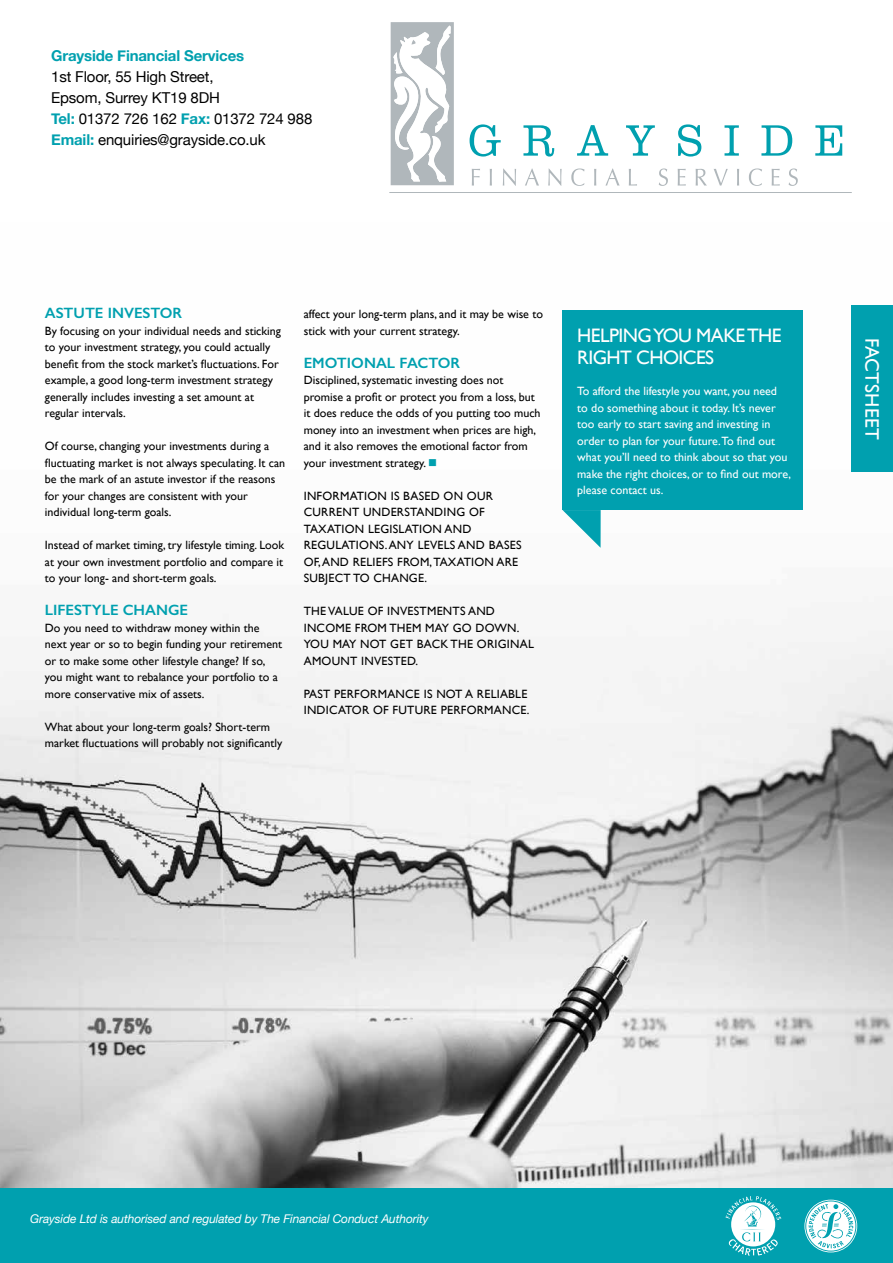
<style>
.page{position:relative;width:893px;height:1263px;background:#fff}
.page>*{position:absolute;margin:0;border:0;box-sizing:border-box;transform-origin:0 0}
.t1{font:19.5px/22.5px "Gill Sans";letter-spacing:-.03em;color:#fff}
.t2{font:19.5px "Gill Sans";letter-spacing:.01em;color:#fff}
.t3{font:15px/21px "Helvetica Neue";letter-spacing:-.01em;color:#000}
.t4{font:600 15px "Gill Sans";color:#00a0af}
.t5{font:700 15px "Helvetica Neue";letter-spacing:-.01em;color:#00a0af}
.t6{font:12px/16.5px "Gill Sans";color:#000}
.t7{font:12px/16.5px "Gill Sans";letter-spacing:.02em;color:#000}
.t8{font:12px/16.5px "Gill Sans";color:#fff}
.t9{font:italic 12px "Helvetica Neue";letter-spacing:-.01em;color:#fff}
.s1{font-weight:700;color:#00a0af}
.s2{color:#00a0af}
</style>
<div class="page">
<img style="left:0;top:310px;width:893px;height:882px">
<svg style="left:563px;top:510px;width:38px;height:38px"></svg>
<div style="left:563px;top:310px;width:240px;height:200px;background:#00a0af"></div>
<div style="left:851px;top:305px;width:42px;height:166px;background:#00a0af"></div>
<div style="left:1px;top:1188px;width:892px;height:75px;background:#00a0af"></div>
<svg style="left:470px;top:124px;width:31px;height:33px"></svg>
<svg style="left:523px;top:125px;width:31px;height:32px"></svg>
<svg style="left:577px;top:125px;width:31px;height:31px"></svg>
<svg style="left:626px;top:125px;width:29px;height:31px"></svg>
<svg style="left:678px;top:124px;width:23px;height:33px"></svg>
<svg style="left:724px;top:125px;width:15px;height:31px"></svg>
<svg style="left:761px;top:125px;width:31px;height:31px"></svg>
<svg style="left:815px;top:125px;width:27px;height:31px"></svg>
<svg style="left:472px;top:169px;width:8px;height:17px"></svg>
<svg style="left:490px;top:169px;width:2px;height:17px"></svg>
<svg style="left:503px;top:168px;width:13px;height:18px"></svg>
<svg style="left:525px;top:168px;width:14px;height:18px"></svg>
<svg style="left:548px;top:168px;width:14px;height:18px"></svg>
<svg style="left:571px;top:168px;width:14px;height:18px"></svg>
<svg style="left:594px;top:169px;width:2px;height:17px"></svg>
<svg style="left:605px;top:168px;width:15px;height:18px"></svg>
<svg style="left:629px;top:169px;width:8px;height:17px"></svg>
<svg style="left:659px;top:168px;width:9px;height:18px"></svg>
<svg style="left:678px;top:169px;width:8px;height:17px"></svg>
<svg style="left:696px;top:169px;width:11px;height:17px"></svg>
<svg style="left:714px;top:169px;width:14px;height:17px"></svg>
<svg style="left:737px;top:169px;width:2px;height:17px"></svg>
<svg style="left:749px;top:168px;width:13px;height:18px"></svg>
<svg style="left:772px;top:169px;width:8px;height:17px"></svg>
<svg style="left:789px;top:168px;width:9px;height:18px"></svg>
<hr style="left:389px;top:192px;width:463px;height:1px;background:#b0b7bb">
<svg style="left:391px;top:22px;width:63px;height:163px"></svg>
<svg style="left:804px;top:1200px;width:53px;height:52px"></svg>
<svg style="left:726px;top:1196px;width:55px;height:59px"></svg>
<p class="t5" style="left:51px;top:47px;width:195px">Grayside Financial Services</p>
<p class="t3" style="left:51px;top:66px;width:263px">1st Floor, 55 High Street,<br>Epsom, Surrey KT19 8DH<br><span class="s1">Tel:</span> 01372 726 162 <span class="s1">Fax:</span> 01372 724 988<br><span class="s1">Email:</span> enquiries@grayside.co.uk</p>
<p class="t4" style="left:45px;top:304px;width:139px">ASTUTE INVESTOR</p>
<p class="t6" style="left:45px;top:322px;width:238px">By focusing on your individual needs and sticking to your investment strategy, you could actually benefit from the stock market’s fluctuations. For example, a good long-term investment strategy generally includes investing a set amount at regular intervals.</p>
<p class="t6" style="left:45px;top:438px;width:242px">Of course, changing your investments during a fluctuating market is not always speculating. It can be the mark of an astute investor if the reasons for your changes are consistent with your individual long-term goals.</p>
<p class="t6" style="left:45px;top:537px;width:241px;text-align:justify">Instead of market timing, try lifestyle timing. Look at your own investment portfolio and compare it to your long- and short-term goals.</p>
<p class="t4" style="left:45px;top:601px;width:145px">LIFESTYLE CHANGE</p>
<p class="t6" style="left:45px;top:619px;width:239px">Do you need to withdraw money within the next year or so to begin funding your retirement or to make some other lifestyle change? If so, you might want to rebalance your portfolio to a more conservative mix of assets.</p>
<p class="t6" style="left:45px;top:718px;width:239px">What about your long-term goals? Short-term market fluctuations will probably not significantly</p>
<p class="t6" style="left:304px;top:306px;width:241px">affect your long-term plans, and it may be wise to stick with your current strategy.</p>
<p class="t4" style="left:304px;top:353px;width:158px">EMOTIONAL FACTOR</p>
<p class="t6" style="left:304px;top:372px;width:238px">Disciplined, systematic investing does not promise a profit or protect you from a loss, but it does reduce the odds of you putting too much money into an investment when prices are high, and it also removes the emotional factor from your investment strategy. <span class="s2">■</span></p>
<p class="t7" style="left:304px;top:487px;width:219px">INFORMATION IS BASED ON OUR<br>CURRENT UNDERSTANDING OF<br>TAXATION LEGISLATION AND<br>REGULATIONS. ANY LEVELS AND BASES<br>OF, AND RELIEFS FROM, TAXATION ARE<br>SUBJECT TO CHANGE.</p>
<p class="t7" style="left:304px;top:603px;width:232px">THE VALUE OF INVESTMENTS AND<br>INCOME FROM THEM MAY GO DOWN.<br>YOU MAY NOT GET BACK THE ORIGINAL<br>AMOUNT INVESTED.</p>
<p class="t7" style="left:304px;top:685px;width:227px">PAST PERFORMANCE IS NOT A RELIABLE<br>INDICATOR OF FUTURE PERFORMANCE.</p>
<h1 class="t1" style="left:577px;top:324px;width:206px">HELPING YOU MAKE THE<br>RIGHT CHOICES</h1>
<p class="t8" style="left:577px;top:383px;width:215px">To afford the lifestyle you want, you need<br>to do something about it today. It’s never too early to start saving and investing in order to plan for your future.To find out what you’ll need to think about so that you make the right choices, or to find out more, please contact us.</p>
<h1 class="t2" style="left:883px;top:337px;width:104px;rotate:90deg">FACTSHEET</h1>
<p class="t9" style="left:30px;top:1212px;width:400px">Grayside Ltd is authorised and regulated by The Financial Conduct Authority</p>
</div>
